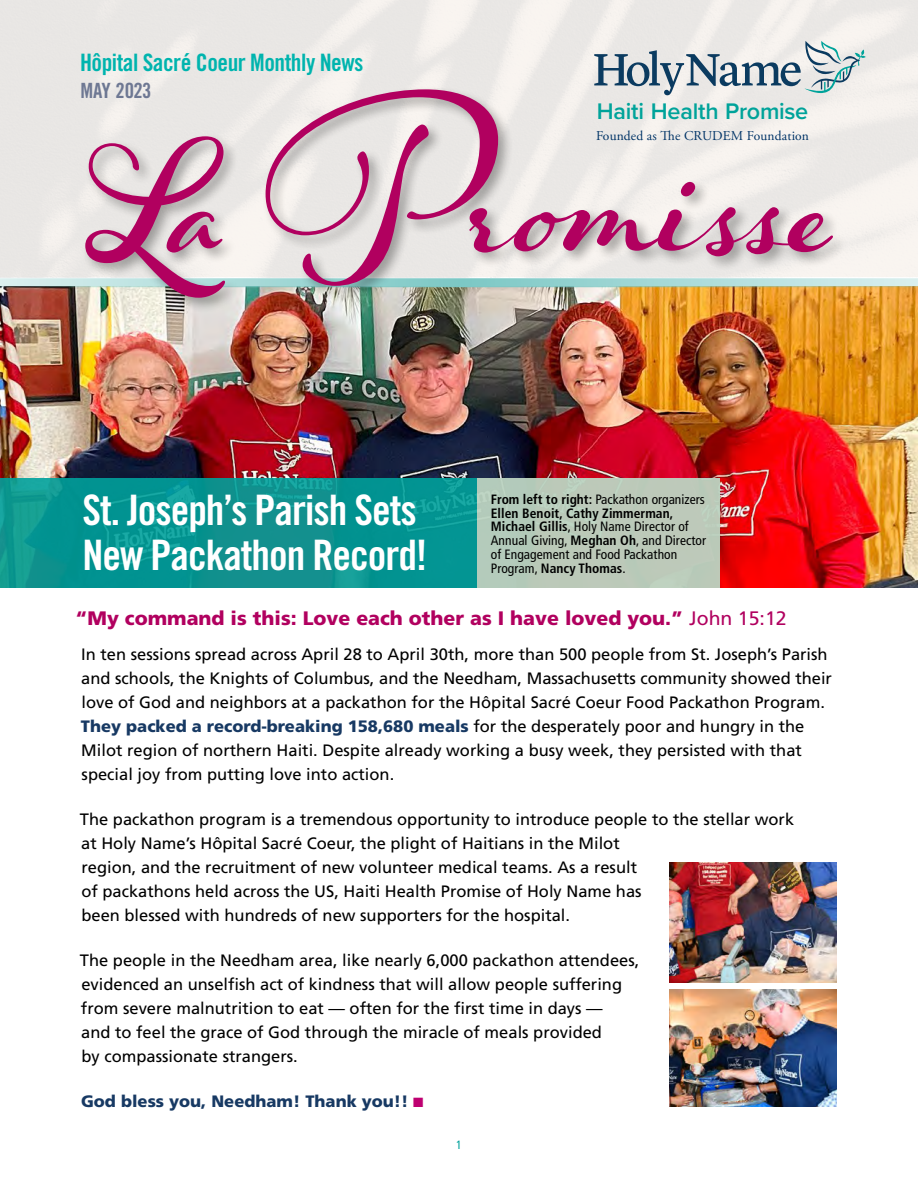
<style>
.page{position:relative;width:918px;height:1188px;background:#fff}
.page>*{position:absolute;margin:0;border:0;box-sizing:border-box;transform-origin:0 0}
.t1{font:700 234px "Hummingbird";color:#b1005f}
.t2{font:42px/45px "Trade Gothic LT Std Bd Cn 20";letter-spacing:-.025em;color:#fff}
.t3{font:24px "Trade Gothic LT Std Bd Cn 20";letter-spacing:-.02em;color:#00b4ae}
.t4{font:600 23.4px "Proxima Nova";letter-spacing:-.01em;color:#00a39a}
.t5{font:21px "Trade Gothic LT Std Bd Cn 20";letter-spacing:-.02em;color:#6e7893}
.t6{font:900 19.5px "Frutiger LT Std";color:#b1005f}
.t7{font:16.5px/24px "Frutiger LT Std";color:#000}
.t8{font:900 16.5px "Frutiger LT Std";color:#173963}
.t9{font:condensed 13.5px/14px "Frutiger LT Std";letter-spacing:.005em;color:#000}
.t10{font:13.5px "Adobe Garamond Pro";letter-spacing:.01em;color:#036}
.t11{font:condensed 12px "Frutiger LT Std";color:#00a19c}
.s1{font-size:216px}
.s2{font-weight:400;font-size:306px}
.s3{font-weight:700}
.s4{font-weight:400}
.s5{font-weight:900;color:#173963}
.s6{color:#be0071}
</style>
<div class="page">
<img style="left:0;top:287px;width:918px;height:301px">
<div style="left:0;top:278px;width:918px;height:9px;background:#d3eceb"></div>
<div style="left:82px;top:85px;width:767px;height:229px;background:#000;opacity:.33"></div>
<svg style="left:594px;top:41px;width:272px;height:54px"></svg>
<svg style="left:0;top:478px;width:477px;height:110px;fill:#039290"></svg>
<div style="left:477px;top:478px;width:243px;height:110px;background:#bbc9b9"></div>
<img style="left:670px;top:862px;width:167px;height:120px">
<img style="left:670px;top:990px;width:167px;height:117px">
<h3 class="t3" style="left:80px;top:48px;width:285px">Hôpital Sacré Coeur Monthly News</h3>
<p class="t5" style="left:80px;top:78px;width:73px">MAY 2023</p>
<h1 class="t1" style="left:86px;top:31px;width:748px"><span class="s1">L</span>a <span class="s2">P</span>romisse</h1>
<h3 class="t4" style="left:597px;top:94px;width:213px">Haiti Health Promise</h3>
<p class="t10" style="left:596px;top:128px;width:215px">Founded as The CRUDEM Foundation</p>
<h2 class="t2" style="left:82px;top:488px;width:347px">St. Joseph’s Parish Sets<br>New Packathon Record!</h2>
<p class="t9" style="left:491px;top:492px;width:217px"><span class="s3">From left to right:</span> Packathon organizers <span class="s3">Ellen Benoit, Cathy Zimmerman, Michael Gillis</span>, Holy Name Director of Annual Giving, <span class="s3">Meghan Oh</span>, and Director of Engagement and Food Packathon Program, <span class="s3">Nancy Thomas</span>.</p>
<p class="t6" style="left:76px;top:607px;width:713px">“My command is this: Love each other as I have loved you.” <span class="s4">John 15:12</span></p>
<p class="t7" style="left:81px;top:643px;width:753px">In ten sessions spread across April 28 to April 30th, more than 500 people from St. Joseph’s Parish and schools, the Knights of Columbus, and the Needham, Massachusetts community showed their love of God and neighbors at a packathon for the Hôpital Sacré Coeur Food Packathon Program.<br><span class="s5">They packed a record-breaking 158,680 meals</span> for the desperately poor and hungry in the Milot region of northern Haiti. Despite already working a busy week, they persisted with that special joy from putting love into action.</p>
<p class="t7" style="left:80px;top:808px;width:716px">The packathon program is a tremendous opportunity to introduce people to the stellar work at Holy Name’s Hôpital Sacré Coeur, the plight of Haitians in the Milot<br>region, and the recruitment of new volunteer medical teams. As a result<br>of packathons held across the US, Haiti Health Promise of Holy Name has<br>been blessed with hundreds of new supporters for the hospital.</p>
<p class="t7" style="left:80px;top:949px;width:561px">The people in the Needham area, like nearly 6,000 packathon attendees, evidenced an unselfish act of kindness that will allow people suffering from severe malnutrition to eat — often for the first time in days —<br>and to feel the grace of God through the miracle of meals provided<br>by compassionate strangers.</p>
<p class="t8" style="left:81px;top:1092px;width:344px">God bless you, Needham! Thank you!! <span class="s6">■</span></p>
<p class="t11" style="left:456px;top:1138px;width:7px">1</p>
</div>
